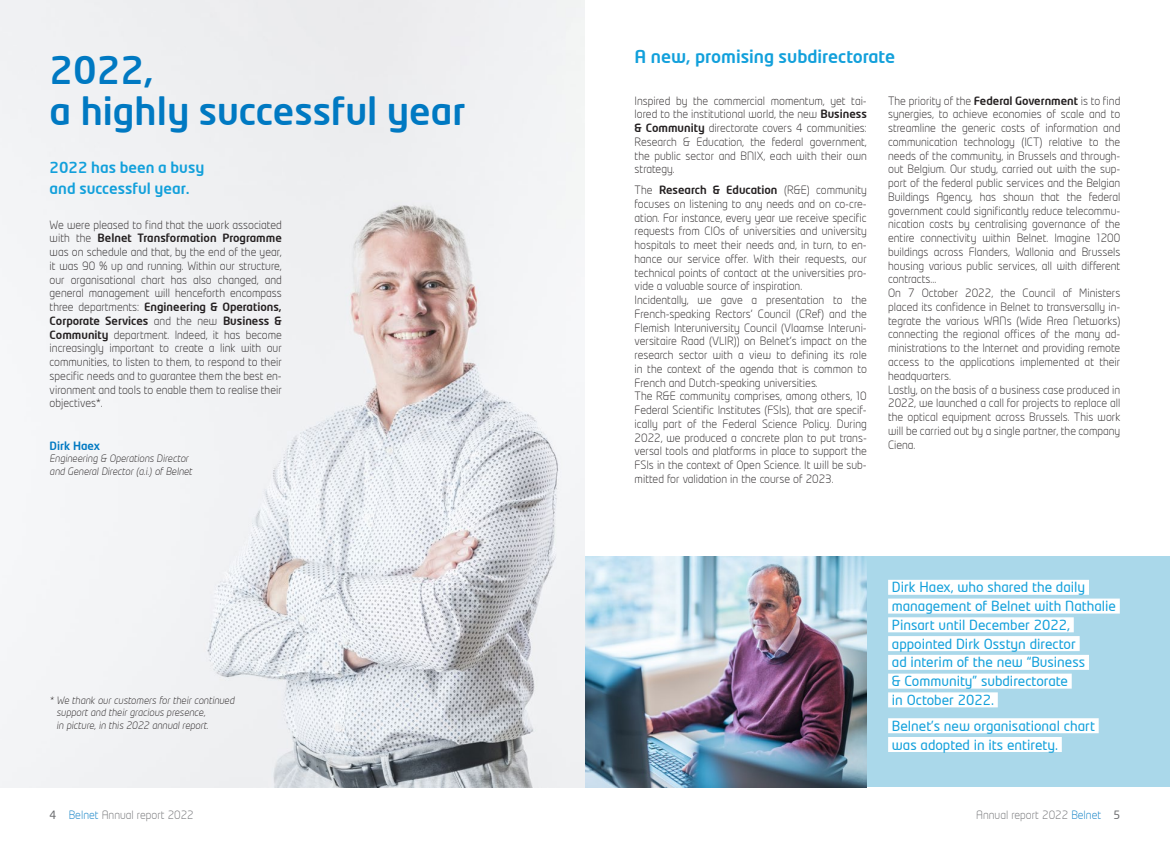
<style>
.page{position:relative;width:1170px;height:851px;background:#fff}
.page>*{position:absolute;margin:0;border:0;box-sizing:border-box;transform-origin:0 0}
.t1{font:500 37.5px/41.2px "Neo Tech";color:#0079c2}
.t2{font:500 17.5px "Neo Tech";color:#12a0db}
.t3{font:500 15px/20.6px "Neo Tech";color:#12a0db}
.t4{font:13.75px/18.8px "Neo Tech";color:#12a0db}
.t5{font:300 11.25px/13.8px "Neo Tech";color:#231f20;text-align:justify}
.t6{font:300 11.25px "Neo Tech";color:#6c6d70}
.t7{font:500 11.25px "Neo Tech";color:#0079c2}
.t8{font:300 10px/12.5px "Neo Tech";color:#231f20}
.s1{font-weight:500}
.s2{font-weight:400}
.s3{color:#0079c2}
</style>
<div class="page">
<div style="left:866px;top:556px;width:303px;height:231px;background:#aad8ea"></div>
<img style="left:0;top:0;width:585px;height:787px">
<img style="left:585px;top:556px;width:281px;height:231px">
<div style="left:888px;top:579px;width:200px;height:15px;background:#fff"></div>
<div style="left:888px;top:598px;width:231px;height:15px;background:#fff"></div>
<div style="left:888px;top:617px;width:185px;height:15px;background:#fff"></div>
<div style="left:888px;top:636px;width:191px;height:15px;background:#fff"></div>
<div style="left:888px;top:654px;width:200px;height:15px;background:#fff"></div>
<div style="left:888px;top:673px;width:183px;height:15px;background:#fff"></div>
<div style="left:888px;top:692px;width:109px;height:15px;background:#fff"></div>
<div style="left:888px;top:718px;width:210px;height:15px;background:#fff"></div>
<div style="left:888px;top:736px;width:173px;height:15px;background:#fff"></div>
<h1 class="t1" style="left:50px;top:49px;width:417px">2022,<br>a highly successful year</h1>
<h3 class="t3" style="left:50px;top:157px;width:156px">2022 has been a busy and successful year.</h3>
<p class="t5" style="left:50px;top:217px;width:234px">We were pleased to find that the work associated with the <span class="s1">Belnet Transformation Programme </span>was on schedule and that, by the end of the year, it was 90 % up and running. Within our structure, our organisational chart has also changed, and general management will henceforth encompass three departments: <span class="s1">Engineering &amp; Operations, Corporate Services</span> and the new <span class="s1">Business &amp; Community</span> department. Indeed, it has become increasingly important to create a link with our communities, to listen to them, to respond to their specific needs and to guarantee them the best en&shy;vironment and tools to enable them to realise their objectives*.</p>
<p class="t7" style="left:50px;top:438px;width:52px">Dirk Haex</p>
<p class="t8" style="left:50px;top:452px;width:146px">Engineering &amp; Operations Director and General Director (a.i.) of Belnet</p>
<p class="t8" style="left:57px;top:693px;width:181px;text-indent:-7px">* We thank our customers for their continued support and their gracious presence,<br>in picture, in this 2022 annual report.</p>
<h2 class="t2" style="left:634px;top:46px;width:262px">A new, promising subdirectorate</h2>
<p class="t5" style="left:634px;top:94px;width:234px">Inspired by the commercial momentum, yet tai&shy;lored to the institutional world, the new <span class="s1">Business &amp; Community</span> directorate covers 4 communities:<br>Research &amp; Education, the federal government, the public sector and BNIX, each with their own strategy.</p>
<p class="t5" style="left:634px;top:183px;width:234px;text-align:left">The <span class="s1">Research &amp; Education</span> (R&amp;E) community focuses on listening to any needs and on co-cre&shy;ation. For instance, every year we receive specific requests from CIOs of universities and university hospitals to meet their needs and, in turn, to en&shy;hance our service offer. With their requests, our technical points of contact at the universities pro&shy;vide a valuable source of inspiration.<br>Incidentally, we gave a presentation to the French-speaking Rectors’ Council (CRef) and the Flemish Interuniversity Council (Vlaamse Interuni&shy;versitaire Raad (VLIR)) on Belnet’s impact on the research sector with a view to defining its role in the context of the agenda that is common to French and Dutch-speaking universities.<br>The R&amp;E community comprises, among others, 10<br>Federal Scientific Institutes (FSIs), that are specif&shy;ically part of the Federal Science Policy. During 2022, we produced a concrete plan to put trans&shy;versal tools and platforms in place to support the FSIs in the context of Open Science. It will be sub&shy;mitted for validation in the course of 2023.</p>
<p class="t5" style="left:888px;top:93px;width:234px;text-align:left">The priority of the <span class="s1">Federal Government</span> is to find synergies, to achieve economies of scale and to streamline the generic costs of information and communication technology (ICT) relative to the needs of the community, in Brussels and through&shy;out Belgium. Our study, carried out with the sup&shy;port of the federal public services and the Belgian Buildings Agency, has shown that the federal government could significantly reduce telecommu&shy;nication costs by centralising governance of the entire connectivity within Belnet. Imagine 1200 buildings across Flanders, Wallonia and Brussels housing various public services, all with different contracts...<br>On 7 October 2022, the Council of Ministers placed its confidence in Belnet to transversally in&shy;tegrate the various WANs (Wide Area Networks) connecting the regional offices of the many ad&shy;ministrations to the Internet and providing remote access to the applications implemented at their headquarters.<br>Lastly, on the basis of a business case produced in 2022, we launched a call for projects to replace all the optical equipment across Brussels. This work will be carried out by a single partner, the company Ciena.</p>
<p class="t4" style="left:891px;top:577px;width:226px">Dirk Haex, who shared the daily management of Belnet with Nathalie<br>Pinsart until December 2022, appointed Dirk Osstyn director<br>ad interim of the new “Business<br>&amp; Community” subdirectorate<br>in October 2022.</p>
<p class="t4" style="left:891px;top:716px;width:204px">Belnet’s new organisational chart was adopted in its entirety.</p>
<p class="t6" style="left:50px;top:807px;width:146px"><span class="s2">4</span> <span class="s3">Belnet</span> Annual report 2022</p>
<p class="t6" style="left:976px;top:807px;width:146px">Annual report 2022 <span class="s3">Belnet</span> <span class="s2">5</span></p>
</div>
